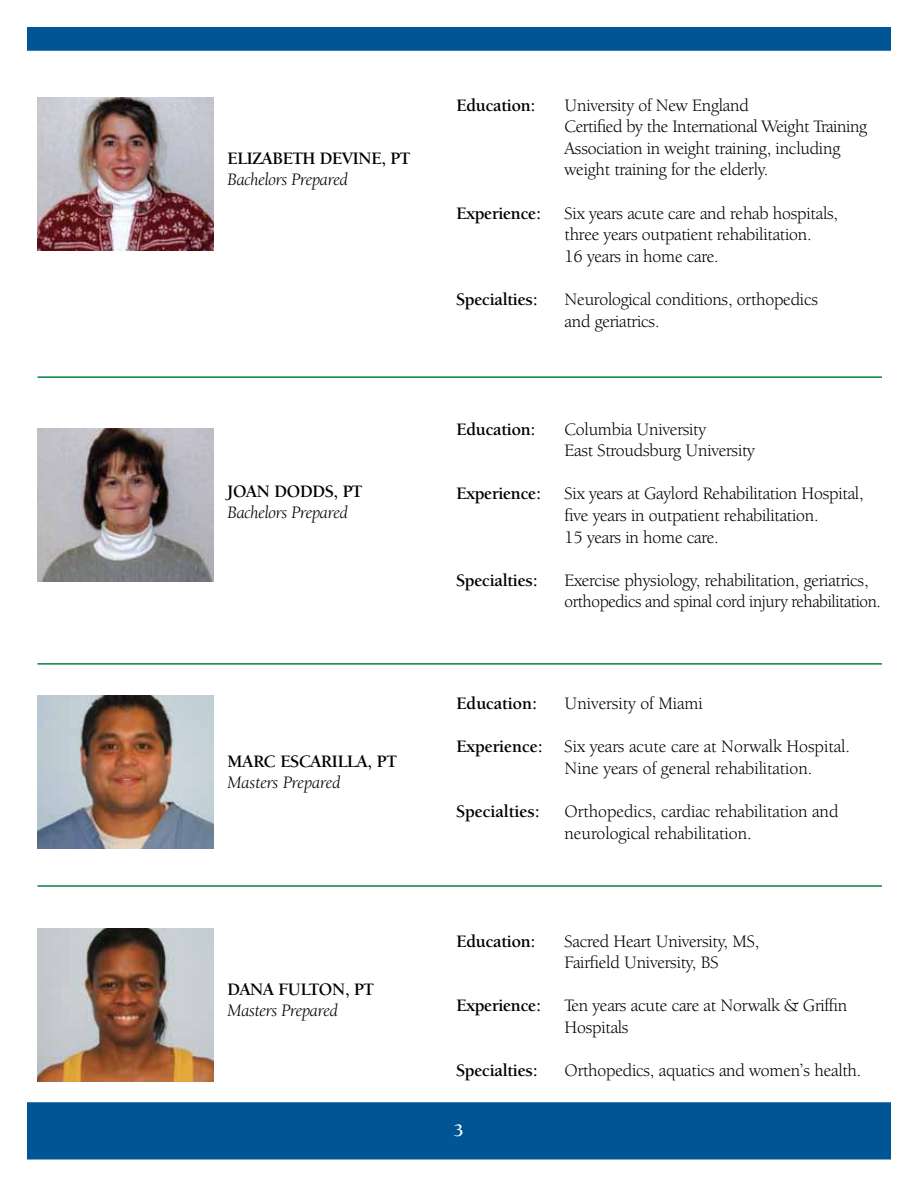
<style>
.page{position:relative;width:918px;height:1188px;background:#fff}
.page>*{position:absolute;margin:0;border:0;box-sizing:border-box;transform-origin:0 0}
.t1{font:18px/21.6px "Berkeley Oldstyle IT Cby BT";letter-spacing:-.01em;color:#000}
.t2{font:700 18px "Berkeley Oldstyle IT Cby BT";letter-spacing:-.01em;color:#000}
.t3{font:italic 18px "Berkeley Oldstyle IT Cby BT";letter-spacing:-.01em;color:#000}
.t4{font:700 18px "Berkeley Oldstyle IT Cby BT";color:#fff}
.s1{font-weight:700}
</style>
<div class="page">
<div style="left:27px;top:1102px;width:864px;height:57px;background:#005695;border:2px solid #005695"></div>
<div style="left:27px;top:27px;width:864px;height:24px;background:#005695;border:2px solid #005695"></div>
<hr style="left:38px;top:376px;width:844px;height:2px;background:#00853f">
<hr style="left:38px;top:663px;width:844px;height:2px;background:#00853f">
<img style="left:38px;top:97px;width:175px;height:154px">
<img style="left:38px;top:428px;width:175px;height:154px">
<img style="left:38px;top:696px;width:175px;height:153px">
<hr style="left:38px;top:885px;width:844px;height:2px;background:#00853f">
<img style="left:38px;top:928px;width:175px;height:154px">
<p class="t2" style="left:228px;top:147px;width:184px">ELIZABETH DEVINE, PT</p>
<p class="t3" style="left:228px;top:169px;width:122px">Bachelors Prepared</p>
<p class="t2" style="left:228px;top:480px;width:136px">JOAN DODDS, PT</p>
<p class="t3" style="left:228px;top:502px;width:122px">Bachelors Prepared</p>
<p class="t2" style="left:228px;top:750px;width:171px">MARC ESCARILLA, PT</p>
<p class="t3" style="left:228px;top:772px;width:115px">Masters Prepared</p>
<p class="t2" style="left:228px;top:978px;width:148px">DANA FULTON, PT</p>
<p class="t3" style="left:228px;top:1000px;width:112px">Masters Prepared</p>
<p class="t2" style="left:457px;top:94px;width:81px">Education:</p>
<p class="t1" style="left:565px;top:94px;width:304px">University of New England<br>Certified by the International Weight Training Association in weight training, including weight training for the elderly.</p>
<p class="t2" style="left:457px;top:202px;width:86px">Experience:</p>
<p class="t1" style="left:565px;top:202px;width:275px">Six years acute care and rehab hospitals, three years outpatient rehabilitation.<br>16 years in home care.</p>
<p class="t2" style="left:457px;top:289px;width:83px">Specialties:</p>
<p class="t1" style="left:565px;top:288px;width:255px">Neurological conditions, orthopedics and geriatrics.</p>
<p class="t2" style="left:457px;top:418px;width:81px">Education:</p>
<p class="t1" style="left:565px;top:418px;width:192px">Columbia University<br>East Stroudsburg University</p>
<p class="t2" style="left:457px;top:483px;width:86px">Experience:</p>
<p class="t1" style="left:565px;top:483px;width:301px">Six years at Gaylord Rehabilitation Hospital, five years in outpatient rehabilitation.<br>15 years in home care.</p>
<p class="t2" style="left:457px;top:569px;width:83px">Specialties:</p>
<p class="t1" style="left:565px;top:569px;width:318px">Exercise physiology, rehabilitation, geriatrics, orthopedics and spinal cord injury rehabilitation.</p>
<p class="t2" style="left:457px;top:692px;width:82px">Education:</p>
<p class="t1" style="left:565px;top:692px;width:140px">University of Miami</p>
<p class="t1" style="left:565px;top:736px;width:287px;text-indent:-108px"><span class="s1">Experience:</span> Six years acute care at Norwalk Hospital.<br>Nine years of general rehabilitation.</p>
<p class="t2" style="left:457px;top:800px;width:85px">Specialties:</p>
<p class="t1" style="left:565px;top:800px;width:275px">Orthopedics, cardiac rehabilitation and neurological rehabilitation.</p>
<p class="t2" style="left:457px;top:930px;width:81px">Education:</p>
<p class="t1" style="left:565px;top:930px;width:196px">Sacred Heart University, MS,<br>Fairfield University, BS</p>
<p class="t2" style="left:457px;top:995px;width:86px">Experience:</p>
<p class="t1" style="left:565px;top:995px;width:284px">Ten years acute care at Norwalk &amp; Griffin<br>Hospitals</p>
<p class="t2" style="left:457px;top:1060px;width:83px">Specialties:</p>
<p class="t1" style="left:565px;top:1060px;width:298px">Orthopedics, aquatics and women’s health.</p>
<p class="t4" style="left:454px;top:1119px;width:11px">3</p>
</div>
